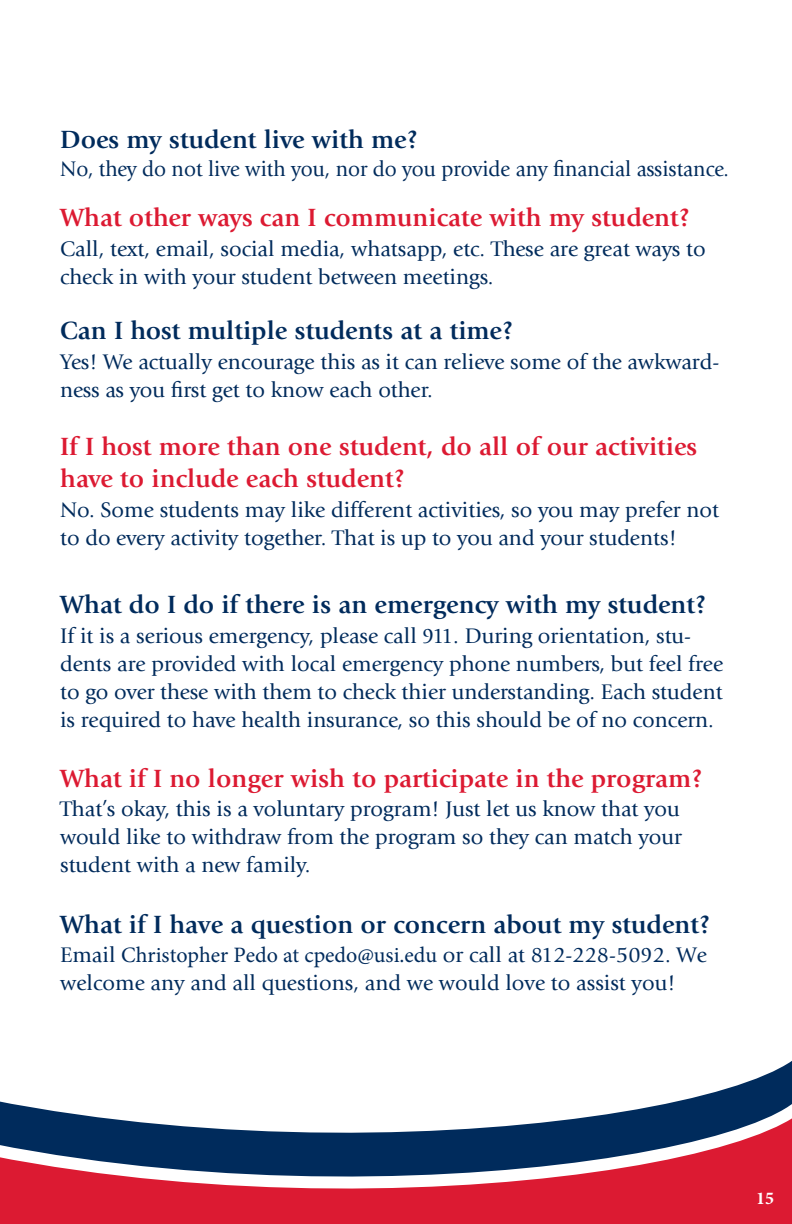
<style>
.page{position:relative;width:792px;height:1224px;background:#fff}
.page>*{position:absolute;margin:0;border:0;box-sizing:border-box;transform-origin:0 0}
.t1{font:700 26px/32px "Giovanni Std";color:#dc1a32}
.t2{font:700 26px "Giovanni Std";color:#002b5c}
.t3{font:22px/28px "Giovanni Std";color:#002b5c}
.t4{font:22px "Giovanni Std";color:#002b5c;scale:.95 1}
.t5{font:700 18px "Minion Pro";color:#fff}
.s1{font-family:"Minion Pro"}
</style>
<div class="page">
<svg style="left:0;top:1061px;width:792px;height:163px"></svg>
<p class="t2" style="left:60px;top:125px;width:359px">Does my student live with me?</p>
<p class="t4" style="left:60px;top:157px;width:706px">No, they do not live with you, nor do you provide any financial assistance.</p>
<p class="t1" style="left:60px;top:202px;width:631px">What other ways can I communicate with my student?</p>
<p class="t3" style="left:60px;top:235px;width:647px">Call, text, email, social media, whatsapp, etc. These are great ways to check in with your student between meetings.</p>
<p class="t2" style="left:60px;top:316px;width:455px">Can I host multiple students at a time?</p>
<p class="t3" style="left:60px;top:348px;width:661px">Yes! We actually encourage this as it can relieve some of the awkward&shy;ness as you first get to know each other.</p>
<p class="t1" style="left:60px;top:431px;width:639px">If I host more than one student, do all of our activities have to include each student?</p>
<p class="t3" style="left:60px;top:496px;width:660px">No. Some students may like different activities, so you may prefer not to do every activity together. That is up to you and your students!</p>
<p class="t2" style="left:60px;top:589px;width:648px">What do I do if there is an emergency with my student?</p>
<p class="t3" style="left:60px;top:622px;width:665px">If it is a serious emergency, please call 911. During orientation, stu&shy;dents are provided with local emergency phone numbers, but feel free to go over these with them to check thier understanding. Each student is required to have health insurance, so this should be of no concern.</p>
<p class="t1" style="left:60px;top:762px;width:644px">What if I no longer wish to participate in the program?</p>
<p class="t3" style="left:60px;top:795px;width:623px;text-align:justify">That’s okay, this is a voluntary program! Just let us know that you would like to withdraw from the program so they can match your student with a new family.</p>
<p class="t2" style="left:60px;top:909px;width:652px">What if I have a question or concern about my student?</p>
<p class="t3" style="left:60px;top:941px;width:648px">Email <span class="s1">Christopher Pedo at cpedo@usi.edu</span> or call at 812-228-5092. We welcome any and all questions, and we would love to assist you!</p>
<p class="t5" style="left:756px;top:1186px;width:19px">15</p>
</div>
